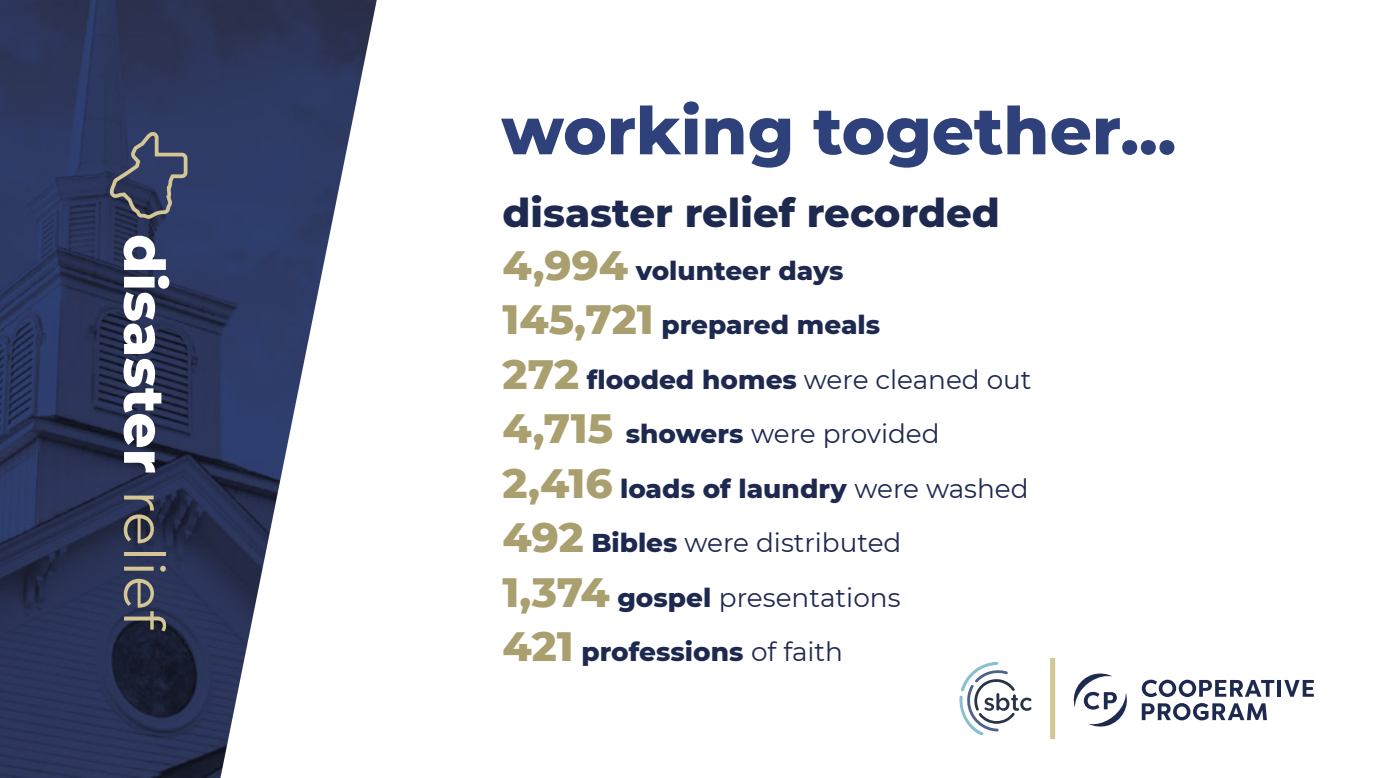
<style>
.page{position:relative;width:1383px;height:778px;background:#fff}
.page>*{position:absolute;margin:0;border:0;box-sizing:border-box;transform-origin:0 0}
.t1{font:800 65.7px "Montserrat";color:#2e417b}
.t2{font:800 56.4px "Montserrat";color:#fff}
.t3{font:800 41.7px "Montserrat";color:#aa9f6e}
.t4{font:800 40.2px "Montserrat";color:#1e2950}
.t5{font:26.4px "Montserrat";color:#1e2950}
.t6{font:800 26.4px "Montserrat";color:#1e2950}
.s1{font-weight:400;color:#d5c695}
.s2{font-weight:800}
.s3{font-weight:400}
</style>
<div class="page">
<svg style="left:959px;top:662px;width:72px;height:73px"></svg>
<svg style="left:1073px;top:673px;width:54px;height:54px"></svg>
<hr style="left:1277px;top:680px;width:4px;height:16px;background:#1e2950">
<svg style="left:1284px;top:680px;width:29px;height:16px"></svg>
<svg style="left:1141px;top:679px;width:133px;height:18px"></svg>
<svg style="left:1141px;top:703px;width:125px;height:17px"></svg>
<div style="left:1050px;top:658px;width:5px;height:81px;background:#d5c695"></div>
<img style="left:0;top:0;width:377px;height:778px">
<svg style="left:108px;top:128px;width:81px;height:94px;background:#424a66"></svg>
<h2 class="t2" style="left:185px;top:234px;width:399px;rotate:90deg">disaster <span class="s1">relief</span></h2>
<h1 class="t1" style="left:501px;top:83px;width:676px">working together...</h1>
<h3 class="t4" style="left:502px;top:184px;width:499px">disaster relief recorded</h3>
<p class="t6" style="left:636px;top:251px;width:209px">volunteer days</p>
<h3 class="t3" style="left:502px;top:234px;width:127px">4,994</h3>
<h3 class="t3" style="left:502px;top:289px;width:153px">145,721</h3>
<p class="t5" style="left:587px;top:361px;width:446px"><span class="s2">flooded homes</span> were cleaned out</p>
<p class="t6" style="left:661px;top:305px;width:220px">prepared meals</p>
<h3 class="t3" style="left:502px;top:343px;width:78px">272</h3>
<h3 class="t3" style="left:502px;top:398px;width:112px">4,715</h3>
<p class="t5" style="left:625px;top:415px;width:315px"><span class="s2">showers</span> were provided</p>
<h3 class="t3" style="left:502px;top:452px;width:111px">2,416</h3>
<p class="t5" style="left:591px;top:524px;width:311px"><span class="s2">Bibles</span> were distributed</p>
<p class="t6" style="left:620px;top:469px;width:410px">loads of laundry <span class="s3">were washed</span></p>
<h3 class="t3" style="left:502px;top:507px;width:83px">492</h3>
<h3 class="t3" style="left:502px;top:561px;width:109px">1,374</h3>
<p class="t6" style="left:581px;top:632px;width:263px">professions <span class="s3">of faith</span></p>
<p class="t5" style="left:617px;top:579px;width:285px"><span class="s2">gospel</span> presentations</p>
<h3 class="t3" style="left:502px;top:615px;width:73px">421</h3>
</div>
